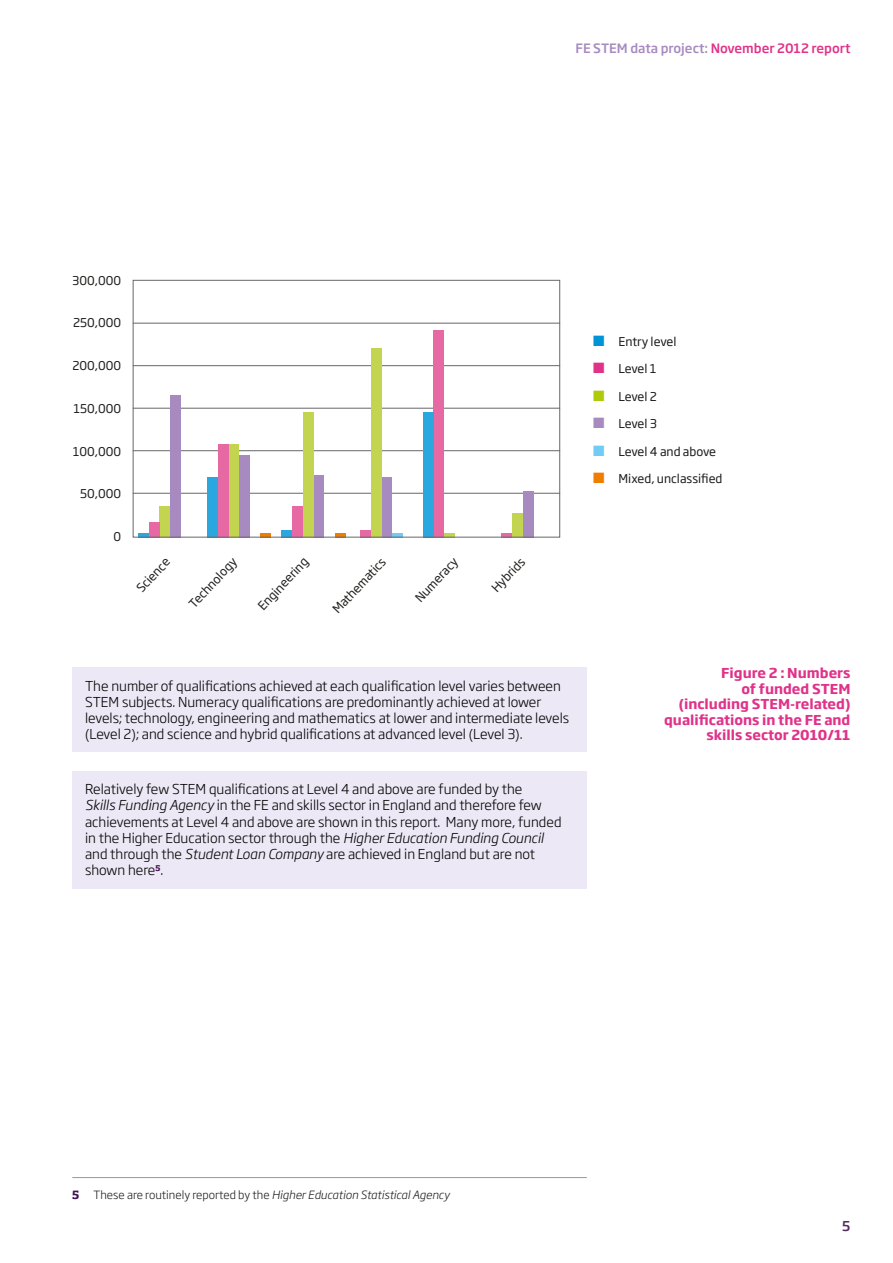
<style>
.page{position:relative;width:893px;height:1263px;background:#fff}
.page>*{position:absolute;margin:0;border:0;box-sizing:border-box;transform-origin:0 0}
.t1{font:300 13.5px/16.2px "Soho Gothic Std";color:#000}
.t2{font:700 13.5px/15.5px "Soho Gothic Std";color:#e1328a;text-align:right}
.t3{font:500 13.5px "Soho Gothic Std";color:#552a63}
.t4{font:500 12.75px "Soho Gothic Std";color:#a78bc0}
.t5{font:12px "Soho Gothic Std";color:#1d1d1b}
.t6{font:italic 300 11.25px "Soho Gothic Std";color:#1d1d1b}
.s1{color:#e1328a}
.s2{color:#0093d6}
.s3{color:#afca0b}
.s4{color:#a78bc0}
.s5{color:#71cbf4}
.s6{color:#ef7d00}
.s7{font-style:italic}
.s8{font-family:"Soho Std";font-weight:700;font-style:normal;color:#421151}
.s9{font-style:normal}
</style>
<div class="page">
<div style="left:72px;top:667px;width:515px;height:85px;background:#ede8f5"></div>
<div style="left:72px;top:771px;width:515px;height:117px;background:#ede8f5"></div>
<hr style="left:72px;top:1177px;width:515px;height:1px;background:#a78bc0">
<svg style="left:132px;top:280px;width:428px;height:258px"></svg>
<p class="t4" style="left:575px;top:40px;width:276px">FE STEM data project: <span class="s1">November 2012 report</span></p>
<p class="t5" style="left:72px;top:273px;width:50px">300,000</p>
<p class="t5" style="left:73px;top:315px;width:50px">250,000</p>
<p class="t5" style="left:72px;top:358px;width:50px">200,000</p>
<p class="t5" style="left:73px;top:401px;width:49px">150,000</p>
<p class="t5" style="left:73px;top:444px;width:50px">100,000</p>
<p class="t5" style="left:80px;top:486px;width:42px">50,000</p>
<p class="t5" style="left:113px;top:529px;width:9px">0</p>
<p class="t5" style="left:133px;top:585px;width:44px;rotate:-47deg">Science</p>
<p class="t5" style="left:186px;top:601px;width:65px;rotate:-47deg">Technology</p>
<p class="t5" style="left:255px;top:603px;width:68px;rotate:-47deg">Engineering</p>
<p class="t5" style="left:329px;top:606px;width:73px;rotate:-47deg">Mathematics</p>
<p class="t5" style="left:412px;top:595px;width:58px;rotate:-47deg">Numeracy</p>
<p class="t5" style="left:488px;top:585px;width:44px;rotate:-47deg">Hybrids</p>
<p class="t5" style="left:593px;top:334px;width:85px"><span class="s2">■</span> Entry level</p>
<p class="t5" style="left:593px;top:361px;width:65px"><span class="s1">■</span> Level 1</p>
<p class="t5" style="left:593px;top:389px;width:65px"><span class="s3">■</span> Level 2</p>
<p class="t5" style="left:593px;top:416px;width:65px"><span class="s4">■</span> Level 3</p>
<p class="t5" style="left:593px;top:444px;width:125px"><span class="s5">■</span> Level 4 and above</p>
<p class="t5" style="left:593px;top:471px;width:131px"><span class="s6">■</span> Mixed, unclassified</p>
<p class="t1" style="left:85px;top:678px;width:486px">The number of qualifications achieved at each qualification level varies between STEM subjects. Numeracy qualifications are predominantly achieved at lower levels; technology, engineering and mathematics at lower and intermediate levels (Level 2); and science and hybrid qualifications at advanced level (Level 3).</p>
<p class="t1" style="left:85px;top:781px;width:478px">Relatively few STEM qualifications at Level 4 and above are funded by the<br><span class="s7">Skills Funding Agency</span> in the FE and skills sector in England and therefore few achievements at Level 4 and above are shown in this report. Many more, funded in the Higher Education sector through the <span class="s7">Higher Education Funding Council </span>and through the <span class="s7">Student Loan Company</span> are achieved in England but are not shown here<sup>5</sup>.</p>
<p class="t2" style="left:664px;top:665px;width:188px">Figure 2 : Numbers<br>of funded STEM<br>(including STEM-related) qualifications in the FE and skills sector 2010/11</p>
<p class="t6" style="left:72px;top:1188px;width:379px"><span class="s8">5</span> <span class="s9">These are routinely reported by the</span> Higher Education Statistical Agency</p>
<p class="t3" style="left:842px;top:1217px;width:10px">5</p>
</div>
